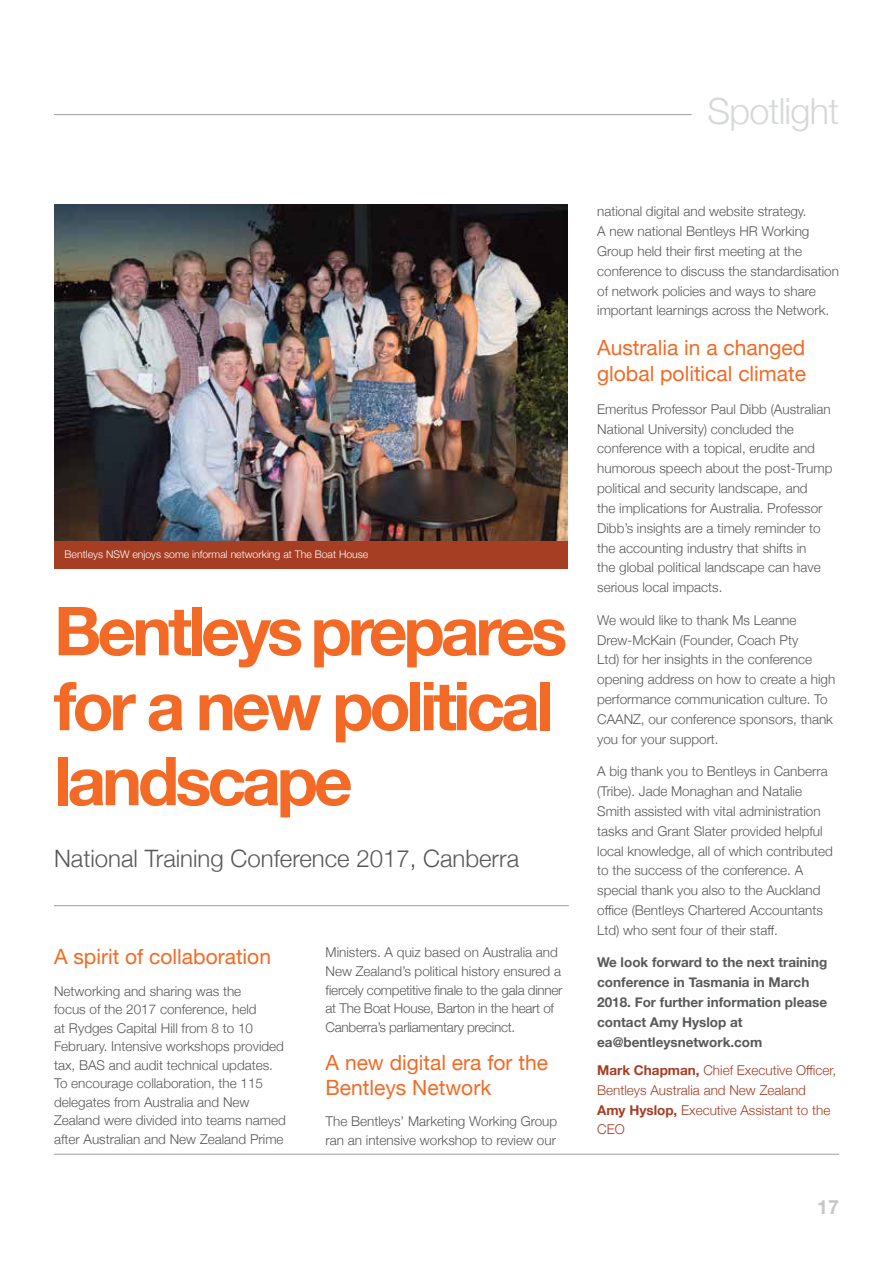
<style>
.page{position:relative;width:893px;height:1263px;background:#fff}
.page>*{position:absolute;margin:0;border:0;box-sizing:border-box;transform-origin:0 0}
.t1{font:700 67.5px/75px "Helvetica Neue";letter-spacing:-.06em;color:#f26a25}
.t2{font:300 36px "Helvetica Neue";letter-spacing:-.02em;color:#d5d7d8}
.t3{font:300 24px "Helvetica Neue";color:#58595b}
.t4{font:21px/25.2px "Helvetica Neue";color:#f26a25}
.t5{font:700 19.5px "Helvetica Neue";color:#c4c6c8}
.t6{font:300 13.5px/19.8px "Helvetica Neue";color:#58595b}
.t7{font:300 13.5px/18.5px "Helvetica Neue";letter-spacing:-.02em;color:#58595b}
.t8{font:700 13.5px/19.8px "Helvetica Neue";color:#58595b}
.t9{font:300 13.5px/19.8px "Helvetica Neue";color:#a63e24}
.t10{font:300 10.5px "Helvetica Neue";color:#fff}
.s1{font-weight:700}
</style>
<div class="page">
<hr style="left:54px;top:905px;width:515px;height:1px;background:#9b9da0">
<img style="left:54px;top:205px;width:513px;height:336px">
<hr style="left:54px;top:114px;width:637px;height:1px;background:#9b9da0">
<hr style="left:54px;top:1154px;width:785px;height:1px;background:#9b9da0">
<div style="left:54px;top:541px;width:514px;height:27px;background:#a63e24"></div>
<p class="t10" style="left:65px;top:546px;width:305px">Bentleys NSW enjoys some informal networking at The Boat House</p>
<h1 class="t1" style="left:54px;top:595px;width:515px">Bentleys prepares for a new political landscape</h1>
<h3 class="t3" style="left:54px;top:838px;width:467px">National Training Conference 2017, Canberra</h3>
<h3 class="t4" style="left:54px;top:945px;width:218px">A spirit of collaboration</h3>
<p class="t6" style="left:54px;top:981px;width:233px;line-height:18.5px">Networking and sharing was the<br>focus of the 2017 conference, held<br>at Rydges Capital Hill from 8 to 10<br>February. Intensive workshops provided tax, BAS and audit technical updates.<br>To encourage collaboration, the 115 delegates from Australia and New Zealand were divided into teams named after Australian and New Zealand Prime</p>
<p class="t7" style="left:326px;top:942px;width:238px">Ministers. A quiz based on Australia and New Zealand’s political history ensured a fiercely competitive finale to the gala dinner at The Boat House, Barton in the heart of Canberra’s parliamentary precinct.</p>
<h3 class="t4" style="left:326px;top:1051px;width:224px">A new digital era for the<br>Bentleys Network</h3>
<p class="t6" style="left:326px;top:1111px;width:233px;line-height:18.5px">The Bentleys’ Marketing Working Group ran an intensive workshop to review our</p>
<h2 class="t2" style="left:708px;top:82px;width:133px">Spotlight</h2>
<p class="t6" style="left:597px;top:201px;width:243px">national digital and website strategy.<br>A new national Bentleys HR Working Group held their first meeting at the conference to discuss the standardisation of network policies and ways to share important learnings across the Network.</p>
<h3 class="t4" style="left:597px;top:335px;width:210px;line-height:26.5px">Australia in a changed global political climate</h3>
<p class="t6" style="left:597px;top:398px;width:237px">Emeritus Professor Paul Dibb (Australian National University) concluded the conference with a topical, erudite and humorous speech about the post-Trump political and security landscape, and<br>the implications for Australia. Professor Dibb’s insights are a timely reminder to the accounting industry that shifts in<br>the global political landscape can have serious local impacts.</p>
<p class="t6" style="left:597px;top:609px;width:240px">We would like to thank Ms Leanne Drew-McKain (Founder, Coach Pty<br>Ltd) for her insights in the conference opening address on how to create a high performance communication culture. To CAANZ, our conference sponsors, thank you for your support.</p>
<p class="t6" style="left:597px;top:760px;width:237px">A big thank you to Bentleys in Canberra (Tribe). Jade Monaghan and Natalie Smith assisted with vital administration tasks and Grant Slater provided helpful local knowledge, all of which contributed to the success of the conference. A special thank you also to the Auckland office (Bentleys Chartered Accountants Ltd) who sent four of their staff.</p>
<p class="t8" style="left:597px;top:953px;width:232px">We look forward to the next training conference in Tasmania in March<br>2018. For further information please contact Amy Hyslop at ea@bentleysnetwork.com</p>
<p class="t9" style="left:597px;top:1059px;width:241px"><span class="s1">Mark Chapman,</span> Chief Executive Officer,<br>Bentleys Australia and New Zealand<br><span class="s1">Amy Hyslop,</span> Executive Assistant to the<br>CEO</p>
<h3 class="t5" style="left:817px;top:1192px;width:23px">17</h3>
</div>
